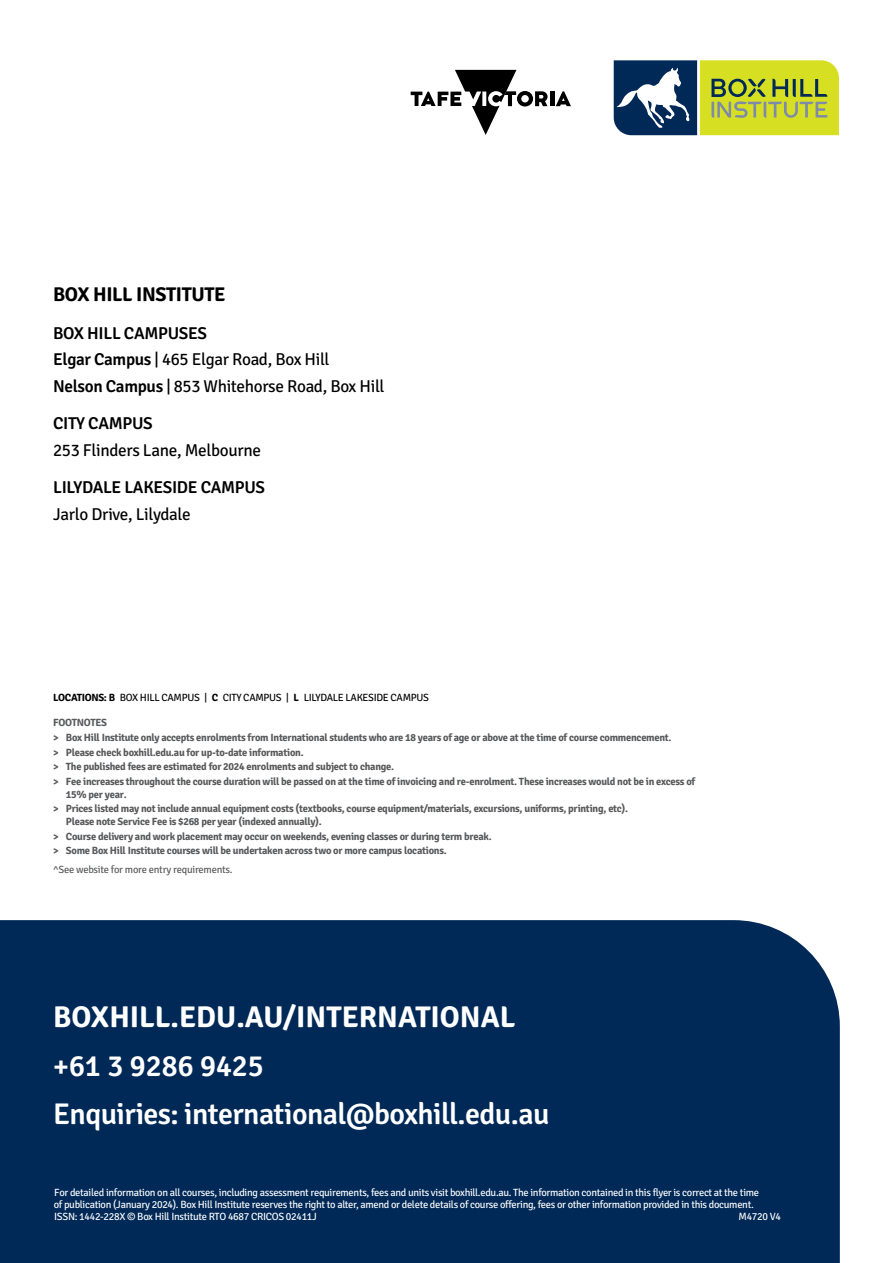
<style>
.page{position:relative;width:893px;height:1263px;background:#fff}
.page>*{position:absolute;margin:0;border:0;box-sizing:border-box;transform-origin:0 0}
.t1{font:600 30px/47.8px "Signika Negative";letter-spacing:-.02em;color:#fff}
.t2{font:700 30px "Signika Negative";color:#fff}
.t3{font:700 19.95px "Signika Negative";letter-spacing:-.02em;color:#000}
.t4{font:17.25px/26.8px "Signika Negative";letter-spacing:-.02em;color:#000}
.t5{font:600 17.25px "Signika Negative";letter-spacing:-.02em;color:#000}
.t6{font:700 10.5px/14.7px "Signika Negative";letter-spacing:-.025em;color:#58595b}
.t7{font:10.5px/12px "Signika Negative";letter-spacing:-.03em;color:#fff}
.t8{font:10.5px "Signika Negative";letter-spacing:-.03em;color:#000}
.t9{font:10.5px "Signika Negative";letter-spacing:-.025em;color:#58595b}
.s1{font-weight:600}
.s2{font-weight:700}
</style>
<div class="page">
<div style="left:0;top:920px;width:840px;height:343px;background:#002957"></div>
<svg style="left:613px;top:60px;width:226px;height:76px;background:#92a454"></svg>
<hr style="left:550px;top:91px;width:4px;height:15px;background:#000">
<svg style="left:556px;top:91px;width:15px;height:15px"></svg>
<svg style="left:411px;top:70px;width:137px;height:65px"></svg>
<h2 class="t3" style="left:53px;top:283px;width:174px">BOX HILL INSTITUTE</h2>
<h3 class="t4" style="left:53px;top:320px;width:333px"><span class="s1">BOX HILL CAMPUSES<br>Elgar Campus</span> | 465 Elgar Road, Box Hill<br><span class="s1">Nelson Campus</span> | 853 Whitehorse Road, Box Hill</h3>
<h3 class="t5" style="left:53px;top:413px;width:101px">CITY CAMPUS</h3>
<h3 class="t4" style="left:53px;top:437px;width:209px">253 Flinders Lane, Melbourne</h3>
<h3 class="t5" style="left:53px;top:477px;width:213px">LILYDALE LAKESIDE CAMPUS</h3>
<h3 class="t4" style="left:53px;top:501px;width:139px">Jarlo Drive, Lilydale</h3>
<p class="t8" style="left:53px;top:691px;width:377px"><span class="s2">LOCATIONS: B</span> BOX HILL CAMPUS | <span class="s2">C</span> CITY CAMPUS | <span class="s2">L</span> LILYDALE LAKESIDE CAMPUS</p>
<p class="t6" style="left:53px;top:715px;width:644px">FOOTNOTES<br>&gt; Box Hill Institute only accepts enrolments from International students who are 18 years of age or above at the time of course commencement.<br>&gt; Please check boxhill.edu.au for up-to-date information.<br>&gt; The published fees are estimated for 2024 enrolments and subject to change.<br>&gt; Fee increases throughout the course duration will be passed on at the time of invoicing and re-enrolment. These increases would not be in excess of</p>
<p class="t6" style="left:53px;top:787px;width:576px;text-indent:13px">15% per year.<br>&gt; Prices listed may not include annual equipment costs (textbooks, course equipment/materials, excursions, uniforms, printing, etc).</p>
<p class="t6" style="left:53px;top:814px;width:440px;text-indent:13px">Please note Service Fee is $268 per year (indexed annually).<br>&gt; Course delivery and work placement may occur on weekends, evening classes or during term break. &gt; Some Box Hill Institute courses will be undertaken across two or more campus locations.</p>
<p class="t9" style="left:53px;top:864px;width:181px">^See website for more entry requirements.</p>
<h1 class="t2" style="left:53px;top:999px;width:464px">BOXHILL.EDU.AU/INTERNATIONAL</h1>
<h1 class="t1" style="left:53px;top:1042px;width:498px">+61 3 9286 9425<br>Enquiries: international@boxhill.edu.au</h1>
<p class="t7" style="left:54px;top:1187px;width:707px">For detailed information on all courses, including assessment requirements, fees and units visit boxhill.edu.au. The information contained in this flyer is correct at the time of publication (January 2024). Box Hill Institute reserves the right to alter, amend or delete details of course offering, fees or other information provided in this document.<br>ISSN: 1442-228X © Box Hill Institute RTO 4687 CRICOS 02411J</p>
<p class="t7" style="left:739px;top:1211px;width:44px">M4720 V4</p>
</div>
